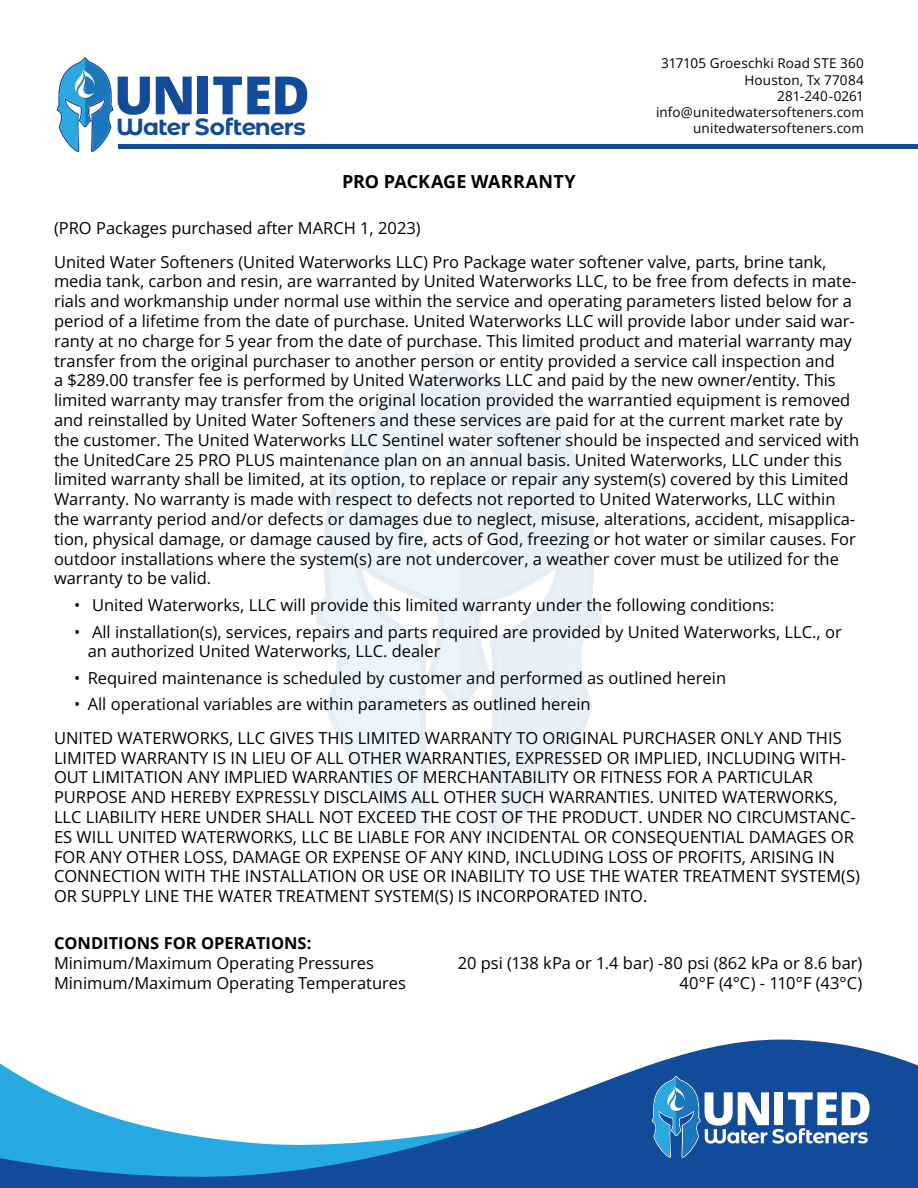
<style>
.page{position:relative;width:918px;height:1188px;background:#fff}
.page>*{position:absolute;margin:0;border:0;box-sizing:border-box;transform-origin:0 0}
.t1{font:800 52.8px "Open Sans";letter-spacing:-.02em;color:#124b9a}
.t2{font:700 23.25px "Montserrat Alternates";letter-spacing:-.035em;color:#124b9a}
.t3{font:700 18px "Open Sans";color:#000}
.t4{font:16.5px/19.8px "Open Sans";color:#000}
.t5{font:700 16.5px "Open Sans";color:#000}
.t6{font:13.5px/16.2px "Open Sans";letter-spacing:.01em;color:#000;text-align:right}
</style>
<div class="page">
<svg style="left:0;top:1040px;width:918px;height:148px"></svg>
<svg style="left:459px;top:360px;width:136px;height:466px;fill:#e8f1f8"></svg>
<svg style="left:323px;top:360px;width:136px;height:466px;fill:#eaf6fb"></svg>
<svg style="left:406px;top:417px;width:106px;height:156px"></svg>
<svg style="left:652px;top:1076px;width:218px;height:82px"></svg>
<svg style="left:57px;top:57px;width:861px;height:95px"></svg>
<h1 class="t1" style="left:114px;top:59px;width:198px">UNITED</h1>
<h2 class="t2" style="left:116px;top:110px;width:191px">Water Softeners</h2>
<p class="t6" style="left:656px;top:55px;width:210px">317105 Groeschki Road STE 360<br>Houston, Tx 77084<br>281-240-0261 info@unitedwatersofteners.com unitedwatersofteners.com</p>
<p class="t3" style="left:342px;top:168px;width:235px">PRO PACKAGE WARRANTY</p>
<p class="t4" style="left:54px;top:211px;width:774px;line-height:33.3px">(PRO Packages purchased after MARCH 1, 2023)<br>United Water Softeners (United Waterworks LLC) Pro Package water softener valve, parts, brine tank,</p>
<p class="t4" style="left:54px;top:271px;width:807px">media tank, carbon and resin, are warranted by United Waterworks LLC, to be free from defects in mate&shy;rials and workmanship under normal use within the service and operating parameters listed below for a period of a lifetime from the date of purchase. United Waterworks LLC will provide labor under said war&shy;ranty at no charge for 5 year from the date of purchase. This limited product and material warranty may transfer from the original purchaser to another person or entity provided a service call inspection and<br>a $289.00 transfer fee is performed by United Waterworks LLC and paid by the new owner/entity. This limited warranty may transfer from the original location provided the warrantied equipment is removed and reinstalled by United Water Softeners and these services are paid for at the current market rate by the customer. The United Waterworks LLC Sentinel water softener should be inspected and serviced with the UnitedCare 25 PRO PLUS maintenance plan on an annual basis. United Waterworks, LLC under this limited warranty shall be limited, at its option, to replace or repair any system(s) covered by this Limited Warranty. No warranty is made with respect to defects not reported to United Waterworks, LLC within the warranty period and/or defects or damages due to neglect, misuse, alterations, accident, misapplica&shy;tion, physical damage, or damage caused by fire, acts of God, freezing or hot water or similar causes. For outdoor installations where the system(s) are not undercover, a weather cover must be utilized for the warranty to be valid.</p>
<p class="t4" style="left:74px;top:595px;width:702px">• United Waterworks, LLC will provide this limited warranty under the following conditions:</p>
<p class="t4" style="left:88px;top:621px;width:756px;text-indent:-13px">• All installation(s), services, repairs and parts required are provided by United Waterworks, LLC., or an authorized United Waterworks, LLC. dealer</p>
<p class="t4" style="left:74px;top:668px;width:653px">• Required maintenance is scheduled by customer and performed as outlined herein</p>
<p class="t4" style="left:54px;top:687px;width:789px;line-height:33.3px;text-indent:20px">• All operational variables are within parameters as outlined herein<br>UNITED WATERWORKS, LLC GIVES THIS LIMITED WARRANTY TO ORIGINAL PURCHASER ONLY AND THIS</p>
<p class="t4" style="left:54px;top:747px;width:807px">LIMITED WARRANTY IS IN LIEU OF ALL OTHER WARRANTIES, EXPRESSED OR IMPLIED, INCLUDING WITH-OUT LIMITATION ANY IMPLIED WARRANTIES OF MERCHANTABILITY OR FITNESS FOR A PARTICULAR PURPOSE AND HEREBY EXPRESSLY DISCLAIMS ALL OTHER SUCH WARRANTIES. UNITED WATERWORKS, LLC LIABILITY HERE UNDER SHALL NOT EXCEED THE COST OF THE PRODUCT. UNDER NO CIRCUMSTANC-ES WILL UNITED WATERWORKS, LLC BE LIABLE FOR ANY INCIDENTAL OR CONSEQUENTIAL DAMAGES OR FOR ANY OTHER LOSS, DAMAGE OR EXPENSE OF ANY KIND, INCLUDING LOSS OF PROFITS, ARISING IN CONNECTION WITH THE INSTALLATION OR USE OR INABILITY TO USE THE WATER TREATMENT SYSTEM(S)<br>OR SUPPLY LINE THE WATER TREATMENT SYSTEM(S) IS INCORPORATED INTO.</p>
<p class="t5" style="left:54px;top:931px;width:259px">CONDITIONS FOR OPERATIONS:</p>
<p class="t4" style="left:54px;top:952px;width:321px">Minimum/Maximum Operating Pressures</p>
<p class="t4" style="left:458px;top:952px;width:406px">20 psi (138 kPa or 1.4 bar) -80 psi (862 kPa or 8.6 bar)</p>
<p class="t4" style="left:54px;top:972px;width:354px">Minimum/Maximum Operating Temperatures</p>
<p class="t4" style="left:679px;top:972px;width:185px">40°F (4°C) - 110°F (43°C)</p>
</div>
